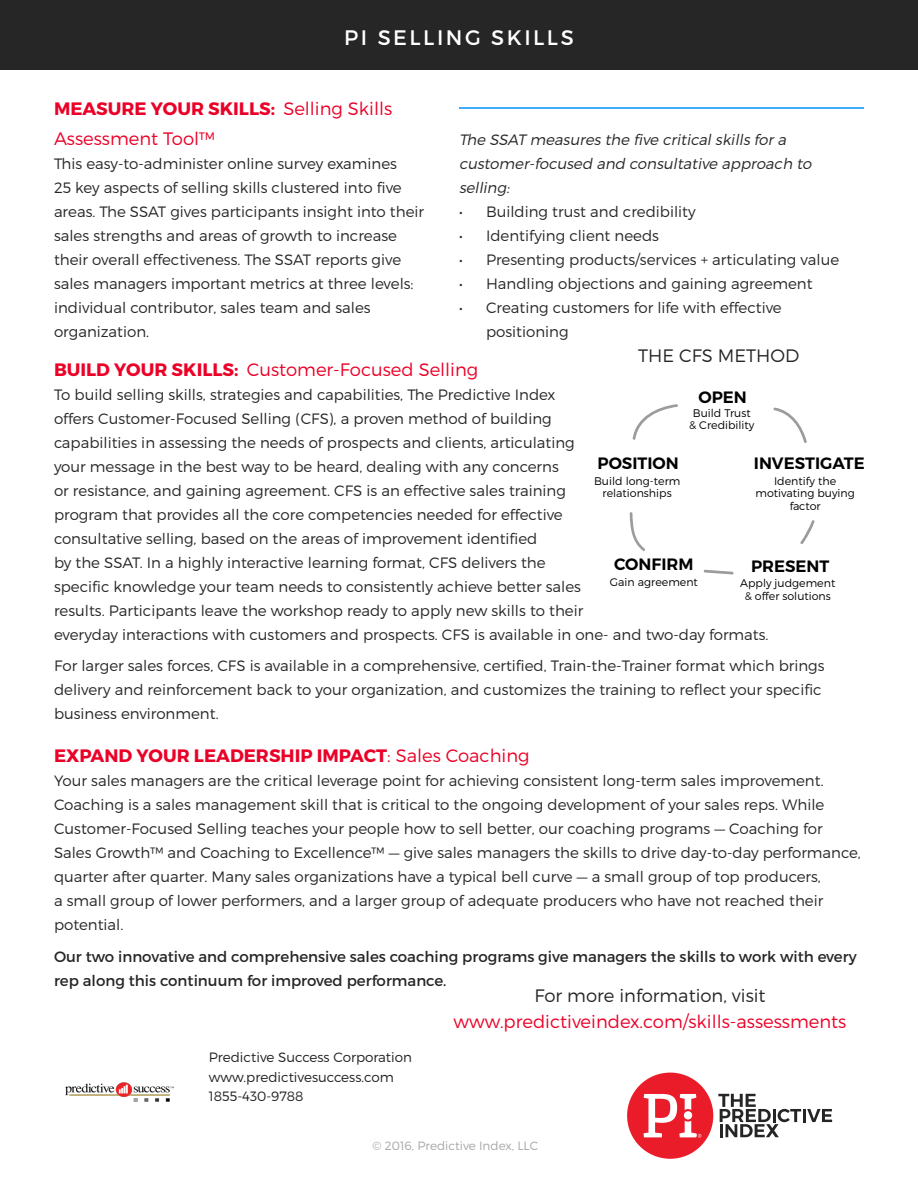
<style>
.page{position:relative;width:918px;height:1188px;background:#fff}
.page>*{position:absolute;margin:0;border:0;box-sizing:border-box;transform-origin:0 0}
.t1{font:21px "Montserrat";letter-spacing:.12em;color:#fff}
.t2{font:300 18px/30px "Montserrat";color:#eb0027}
.t3{font:700 18px "Montserrat";color:#eb0027}
.t4{font:300 18px "Montserrat";color:#262626}
.t5{font:600 16.5px "Montserrat";color:#000}
.t6{font:300 15px/24px "Montserrat";color:#262626}
.t7{font:15px/24px "Montserrat";color:#262626}
.t8{font:italic 300 15px/24px "Montserrat";color:#262626}
.t9{font:300 13.5px "Montserrat";color:#231f20}
.t10{font:300 12px "Montserrat";color:#a6a6a6}
.t11{font:300 11.1px/12.6px "Montserrat";color:#000;text-align:center}
.s1{font-weight:700}
.s2{font-weight:300}
</style>
<div class="page">
<div style="left:0;top:0;width:918px;height:70px;background:#262626"></div>
<hr style="left:459px;top:107px;width:405px;height:2px;background:#0093ff">
<svg style="left:633px;top:404px;width:45px;height:36px"></svg>
<svg style="left:630px;top:512px;width:15px;height:39px"></svg>
<svg style="left:703px;top:570px;width:31px;height:4px"></svg>
<svg style="left:800px;top:520px;width:15px;height:24px"></svg>
<svg style="left:773px;top:408px;width:34px;height:35px"></svg>
<svg style="left:627px;top:1073px;width:205px;height:86px"></svg>
<img style="left:65px;top:1082px;width:109px;height:20px">
<p class="t1" style="left:344px;top:25px;width:231px">PI SELLING SKILLS</p>
<p class="t2" style="left:54px;top:93px;width:340px"><span class="s1">MEASURE YOUR SKILLS:</span> Selling Skills<br>Assessment Tool™</p>
<p class="t6" style="left:54px;top:151px;width:372px">This easy-to-administer online survey examines<br>25 key aspects of selling skills clustered into five areas. The SSAT gives participants insight into their sales strengths and areas of growth to increase their overall effectiveness. The SSAT reports give sales managers important metrics at three levels: individual contributor, sales team and sales organization.</p>
<p class="t2" style="left:54px;top:354px;width:426px"><span class="s1">BUILD YOUR SKILLS:</span> Customer-Focused Selling</p>
<p class="t6" style="left:54px;top:382px;width:716px">To build selling skills, strategies and capabilities, The Predictive Index<br>offers Customer-Focused Selling (CFS), a proven method of building<br>capabilities in assessing the needs of prospects and clients, articulating<br>your message in the best way to be heard, dealing with any concerns<br>or resistance, and gaining agreement. CFS is an effective sales training<br>program that provides all the core competencies needed for effective<br>consultative selling, based on the areas of improvement identified<br>by the SSAT. In a highly interactive learning format, CFS delivers the<br>specific knowledge your team needs to consistently achieve better sales<br>results. Participants leave the workshop ready to apply new skills to their<br>everyday interactions with customers and prospects. CFS is available in one- and two-day formats.</p>
<p class="t6" style="left:54px;top:654px;width:772px">For larger sales forces, CFS is available in a comprehensive, certified, Train-the-Trainer format which brings delivery and reinforcement back to your organization, and customizes the training to reflect your specific business environment.</p>
<p class="t8" style="left:459px;top:127px;width:357px">The SSAT measures the five critical skills for a customer-focused and consultative approach to selling:</p>
<p class="t6" style="left:459px;top:199px;width:238px">• Building trust and credibility</p>
<p class="t6" style="left:459px;top:223px;width:202px">• Identifying client needs</p>
<p class="t6" style="left:459px;top:247px;width:382px">• Presenting products/services + articulating value</p>
<p class="t6" style="left:459px;top:271px;width:355px">• Handling objections and gaining agreement</p>
<p class="t6" style="left:486px;top:295px;width:297px;text-indent:-27px">• Creating customers for life with effective positioning</p>
<p class="t4" style="left:638px;top:345px;width:163px">THE CFS METHOD</p>
<p class="t5" style="left:698px;top:387px;width:50px">OPEN</p>
<p class="t11" style="left:689px;top:406px;width:67px">Build Trust &amp; Credibility</p>
<p class="t5" style="left:598px;top:453px;width:83px">POSITION</p>
<p class="t5" style="left:754px;top:453px;width:112px">INVESTIGATE</p>
<p class="t11" style="left:594px;top:474px;width:88px">Build long-term relationships</p>
<p class="t11" style="left:756px;top:474px;width:101px">Identify the motivating buying factor</p>
<p class="t5" style="left:614px;top:554px;width:81px">CONFIRM</p>
<p class="t5" style="left:751px;top:556px;width:80px">PRESENT</p>
<p class="t11" style="left:610px;top:575px;width:90px">Gain agreement</p>
<p class="t11" style="left:740px;top:577px;width:97px">Apply judgement &amp; offer solutions</p>
<p class="t3" style="left:54px;top:744px;width:477px">EXPAND YOUR LEADERSHIP IMPACT<span class="s2">: Sales Coaching</span></p>
<p class="t6" style="left:54px;top:768px;width:808px">Your sales managers are the critical leverage point for achieving consistent long-term sales improvement.<br>Coaching is a sales management skill that is critical to the ongoing development of your sales reps. While Customer-Focused Selling teaches your people how to sell better, our coaching programs — Coaching for Sales Growth™ and Coaching to Excellence™ — give sales managers the skills to drive day-to-day performance, quarter after quarter. Many sales organizations have a typical bell curve — a small group of top producers,<br>a small group of lower performers, and a larger group of adequate producers who have not reached their potential.</p>
<p class="t7" style="left:54px;top:944px;width:804px">Our two innovative and comprehensive sales coaching programs give managers the skills to work with every rep along this continuum for improved performance.</p>
<p class="t4" style="left:534px;top:985px;width:233px">For more information, visit</p>
<p class="t2" style="left:454px;top:1006px;width:394px">www.predictiveindex.com/skills-assessments</p>
<p class="t9" style="left:209px;top:1049px;width:205px">Predictive Success Corporation</p>
<p class="t9" style="left:209px;top:1069px;width:187px">www.predictivesuccess.com</p>
<p class="t9" style="left:209px;top:1088px;width:96px">1855-430-9788</p>
<p class="t10" style="left:373px;top:1138px;width:167px">© 2016, Predictive Index, LLC</p>
</div>
